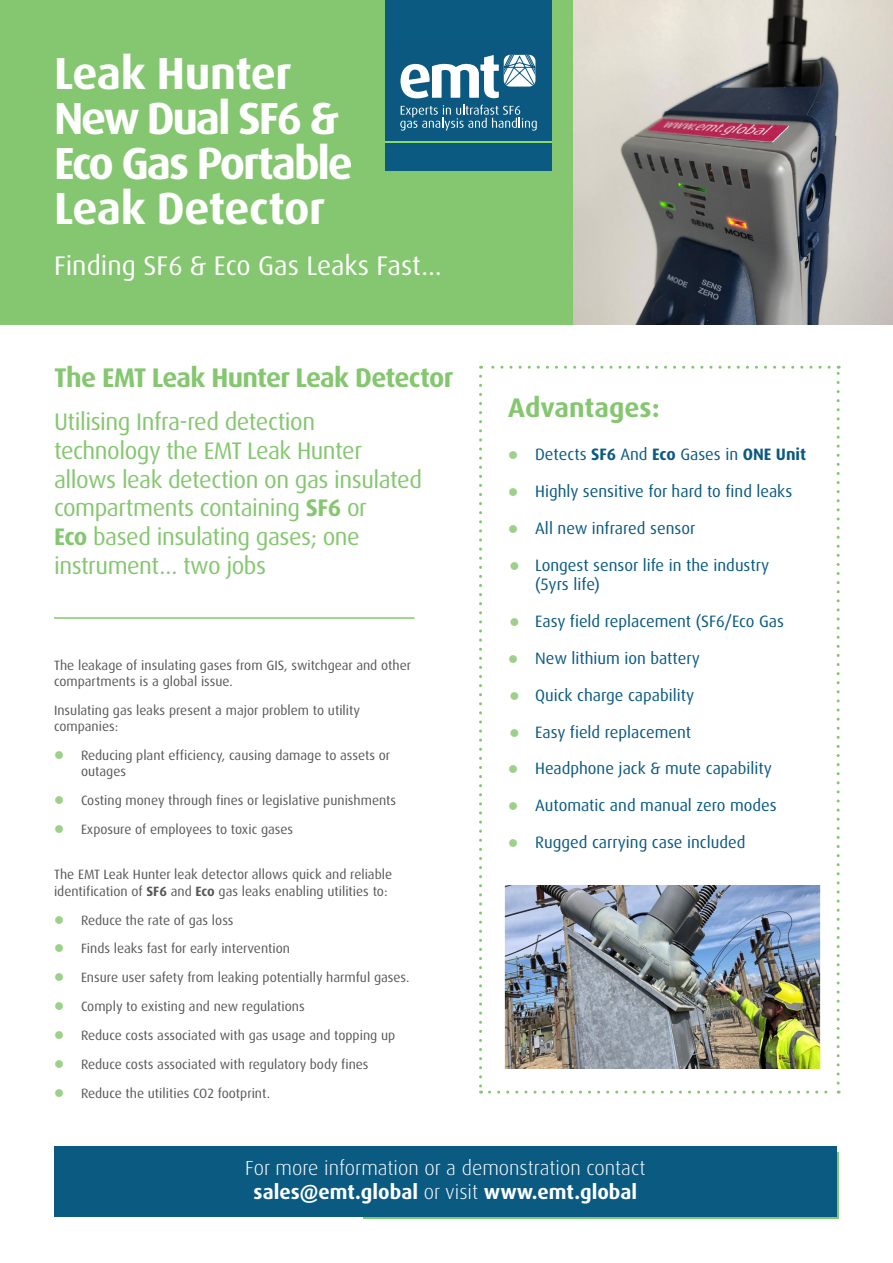
<style>
.page{position:relative;width:893px;height:1263px;background:#fff}
.page>*{position:absolute;margin:0;border:0;box-sizing:border-box;transform-origin:0 0}
.t1{font:700 45px/45px "Dax Pro";letter-spacing:-.03em;color:#fff}
.t2{font:700 27px "Dax Pro";letter-spacing:-.025em;color:#85c770}
.t3{font:27px "Dax Pro";color:#fff}
.t4{font:700 27px "Dax Pro";color:#85c770}
.t5{font:24px/28.8px "Dax Pro";letter-spacing:-.02em;color:#85c770}
.t6{font:300 20.4px/24.5px "Dax Pro";color:#fff;text-align:center}
.t7{font:16.5px/19.8px "Dax Pro";color:#0b5a82}
.t8{font:13.5px/29px "Dax Pro";color:#58595b}
.s1{font-weight:700}
</style>
<div class="page">
<div style="left:0;top:0;width:634px;height:324px;background:#85c770"></div>
<hr style="left:54px;top:617px;width:361px;height:2px;background:#85c770">
<svg style="left:479px;top:376px;width:3px;height:717px"></svg>
<svg style="left:489px;top:1090px;width:350px;height:3px"></svg>
<svg style="left:837px;top:366px;width:3px;height:717px"></svg>
<svg style="left:481px;top:366px;width:348px;height:3px"></svg>
<img style="left:573px;top:0;width:320px;height:324px">
<div style="left:364px;top:1152px;width:475px;height:66px;background:linear-gradient(to right,#0b5a82,#0b5a82)"></div>
<div style="left:54px;top:1146px;width:783px;height:70px;background:#0b5a82"></div>
<div style="left:385px;top:0;width:166px;height:171px;background:#0b5a82"></div>
<svg style="left:400px;top:105px;width:137px;height:26px"></svg>
<svg style="left:400px;top:55px;width:135px;height:44px"></svg>
<hr style="left:385px;top:141px;width:166px;height:1px;background:#87db66">
<img style="left:505px;top:885px;width:316px;height:183px">
<h1 class="t1" style="left:54px;top:52px;width:300px">Leak Hunter<br>New Dual SF6 &amp;<br>Eco Gas Portable<br>Leak Detector</h1>
<h2 class="t3" style="left:54px;top:248px;width:389px">Finding SF6 &amp; Eco Gas Leaks Fast…</h2>
<h2 class="t2" style="left:54px;top:360px;width:401px">The EMT Leak Hunter Leak Detector</h2>
<h3 class="t5" style="left:54px;top:407px;width:370px">Utilising Infra-red detection technology the EMT Leak Hunter allows leak detection on gas insulated compartments containing <span class="s1">SF6</span> or<br><span class="s1">Eco</span> based insulating gases; one instrument… two jobs</h3>
<p class="t8" style="left:54px;top:657px;width:359px;line-height:16.2px">The leakage of insulating gases from GIS, switchgear and other compartments is a global issue.</p>
<p class="t8" style="left:54px;top:702px;width:308px;line-height:16.2px">Insulating gas leaks present a major problem to utility companies:</p>
<p class="t8" style="left:81px;top:747px;width:311px;line-height:16.2px">Reducing plant efficiency, causing damage to assets or outages</p>
<p class="t8" style="left:81px;top:786px;width:317px">Costing money through fines or legislative punishments<br>Exposure of employees to toxic gases</p>
<p class="t8" style="left:54px;top:867px;width:340px;line-height:16.2px">The EMT Leak Hunter leak detector allows quick and reliable identification of <span class="s1">SF6</span> and <span class="s1">Eco</span> gas leaks enabling utilities to:</p>
<p class="t8" style="left:81px;top:905px;width:330px">Reduce the rate of gas loss<br>Finds leaks fast for early intervention<br>Ensure user safety from leaking potentially harmful gases.<br>Comply to existing and new regulations<br>Reduce costs associated with gas usage and topping up Reduce costs associated with regulatory body fines Reduce the utilities CO2 footprint.</p>
<h2 class="t4" style="left:508px;top:390px;width:153px">Advantages:</h2>
<p class="t7" style="left:535px;top:445px;width:273px">Detects <span class="s1">SF6</span> And <span class="s1">Eco</span> Gases in <span class="s1">ONE Unit</span></p>
<p class="t7" style="left:535px;top:481px;width:259px">Highly sensitive for hard to find leaks</p>
<p class="t7" style="left:535px;top:518px;width:162px">All new infrared sensor</p>
<p class="t7" style="left:535px;top:555px;width:236px">Longest sensor life in the industry (5yrs life)</p>
<p class="t7" style="left:535px;top:612px;width:250px">Easy field replacement (SF6/Eco Gas</p>
<p class="t7" style="left:535px;top:648px;width:166px">New lithium ion battery</p>
<p class="t7" style="left:535px;top:685px;width:161px">Quick charge capability</p>
<p class="t7" style="left:535px;top:722px;width:158px">Easy field replacement</p>
<p class="t7" style="left:535px;top:759px;width:238px">Headphone jack &amp; mute capability</p>
<p class="t7" style="left:535px;top:796px;width:243px">Automatic and manual zero modes</p>
<p class="t7" style="left:535px;top:832px;width:212px">Rugged carrying case included</p>
<h3 class="t6" style="left:245px;top:1155px;width:402px">For more information or a demonstration contact <span class="s1">sales@emt.global</span> or visit <span class="s1">www.emt.global</span></h3>
</div>
